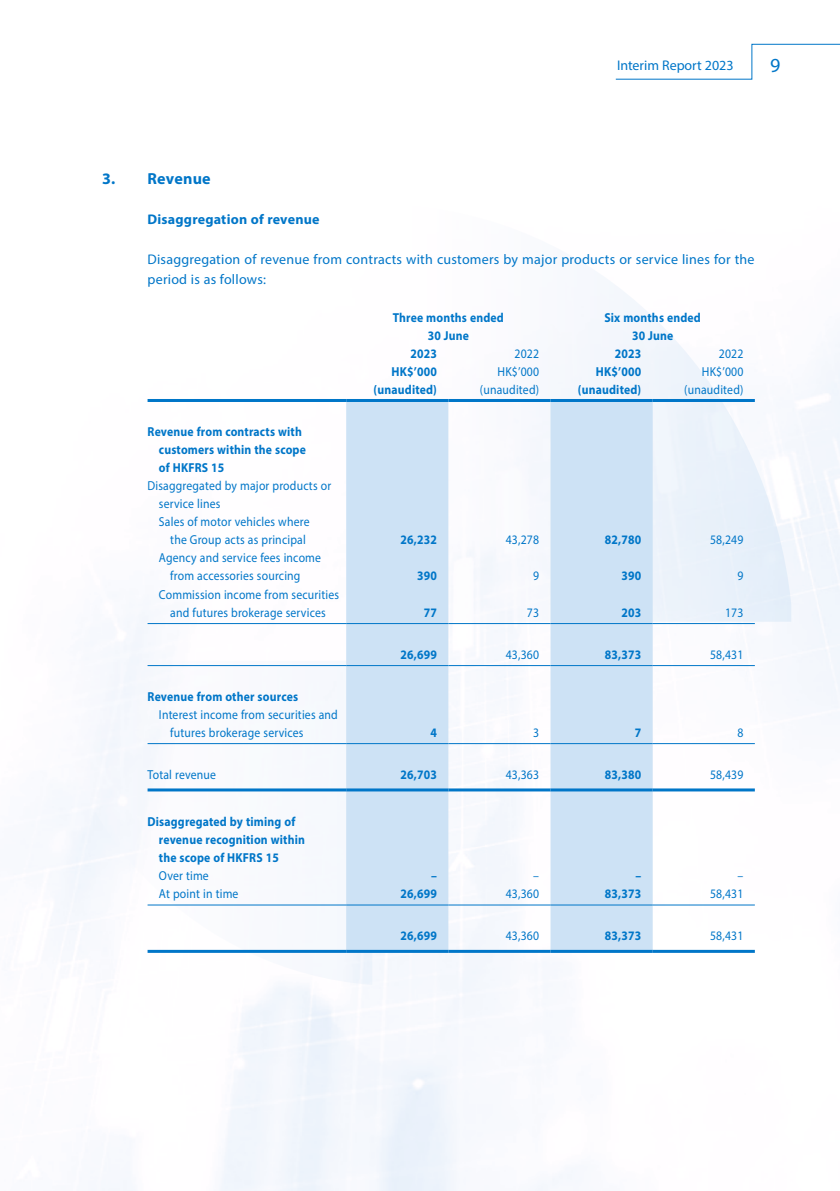
<style>
.page{position:relative;width:840px;height:1191px;background:#fff}
.page>*{position:absolute;margin:0;border:0;box-sizing:border-box;transform-origin:0 0}
.t1{font:20px "Myriad Pro";color:#0076c8}
.Notes_HD1{font:700 16px "Myriad Pro";letter-spacing:.015em;color:#0076c8}
.Notes{font:14px/20px "Myriad Pro";letter-spacing:.015em;color:#0076c8}
.Notes_HD2{font:700 14px "Myriad Pro";letter-spacing:.015em;color:#0076c8}
.Notes-2{font:14px "Myriad Pro";letter-spacing:-.005em;color:#0076c8}
.Notes-3{font:13px/18px "Myriad Pro";letter-spacing:.015em;color:#0076c8;scale:.9 1}
.Notes-4{font:700 13px/18px "Myriad Pro";letter-spacing:.015em;color:#0076c8;scale:.9 1}
</style>
<div class="page">
<img style="left:102px;top:342px;width:737px;height:849px">
<div style="left:411px;top:206px;width:379px;height:416px;background:linear-gradient(to right,#fefdfe,#f2f6fc)"></div>
<div style="left:48px;top:661px;width:324px;height:323px;background:#f8f9fd"></div>
<svg style="left:615px;top:43px;width:224px;height:37px"></svg>
<svg style="left:346px;top:402px;width:306px;height:548px;fill:#cde2f5"></svg>
<hr style="left:147px;top:399px;width:199px;height:3px;background:#0076c8">
<hr style="left:346px;top:399px;width:102px;height:3px;background:#0076c8">
<hr style="left:448px;top:399px;width:102px;height:3px;background:#0076c8">
<hr style="left:550px;top:399px;width:102px;height:3px;background:#0076c8">
<hr style="left:652px;top:399px;width:102px;height:3px;background:#0076c8">
<hr style="left:147px;top:623px;width:199px;height:1px;background:#0076c8">
<hr style="left:346px;top:623px;width:102px;height:1px;background:#0076c8">
<hr style="left:448px;top:623px;width:102px;height:1px;background:#0076c8">
<hr style="left:550px;top:623px;width:102px;height:1px;background:#0076c8">
<hr style="left:652px;top:623px;width:102px;height:1px;background:#0076c8">
<hr style="left:147px;top:665px;width:199px;height:1px;background:#0076c8">
<hr style="left:346px;top:665px;width:102px;height:1px;background:#0076c8">
<hr style="left:448px;top:665px;width:102px;height:1px;background:#0076c8">
<hr style="left:550px;top:665px;width:102px;height:1px;background:#0076c8">
<hr style="left:652px;top:665px;width:102px;height:1px;background:#0076c8">
<hr style="left:147px;top:743px;width:199px;height:1px;background:#0076c8">
<hr style="left:346px;top:743px;width:102px;height:1px;background:#0076c8">
<hr style="left:448px;top:743px;width:102px;height:1px;background:#0076c8">
<hr style="left:550px;top:743px;width:102px;height:1px;background:#0076c8">
<hr style="left:652px;top:743px;width:102px;height:1px;background:#0076c8">
<hr style="left:147px;top:788px;width:199px;height:3px;background:#0076c8">
<hr style="left:346px;top:788px;width:102px;height:3px;background:#0076c8">
<hr style="left:448px;top:788px;width:102px;height:3px;background:#0076c8">
<hr style="left:550px;top:788px;width:102px;height:3px;background:#0076c8">
<hr style="left:652px;top:788px;width:102px;height:3px;background:#0076c8">
<hr style="left:147px;top:904px;width:199px;height:1px;background:#0076c8">
<hr style="left:346px;top:904px;width:102px;height:1px;background:#0076c8">
<hr style="left:448px;top:904px;width:102px;height:1px;background:#0076c8">
<hr style="left:550px;top:904px;width:102px;height:1px;background:#0076c8">
<hr style="left:652px;top:904px;width:102px;height:1px;background:#0076c8">
<hr style="left:147px;top:950px;width:199px;height:3px;background:#0076c8">
<hr style="left:346px;top:950px;width:102px;height:3px;background:#0076c8">
<hr style="left:448px;top:950px;width:102px;height:3px;background:#0076c8">
<hr style="left:550px;top:950px;width:102px;height:3px;background:#0076c8">
<hr style="left:652px;top:950px;width:102px;height:3px;background:#0076c8">
<p class="Notes-2" style="left:616px;top:57px;width:118px">Interim Report 2023</p>
<h1 class="t1" style="left:769px;top:53px;width:12px">9</h1>
<p class="Notes_HD1" style="left:102px;top:168px;width:110px">3. Revenue</p>
<p class="Notes_HD2" style="left:147px;top:210px;width:173px">Disaggregation of revenue</p>
<p class="Notes" style="left:147px;top:249px;width:608px">Disaggregation of revenue from contracts with customers by major products or service lines for the period is as follows:</p>
<p class="Notes-4" style="left:392px;top:308px;width:125px">Three months ended</p>
<p class="Notes-4" style="left:427px;top:326px;width:47px">30 June</p>
<p class="Notes-4" style="left:604px;top:308px;width:109px">Six months ended</p>
<p class="Notes-4" style="left:631px;top:326px;width:47px">30 June</p>
<p class="Notes-4" style="left:159px;top:422px;width:165px;text-indent:-11px">Revenue from contracts with customers within the scope of HKFRS 15</p>
<p class="Notes-3" style="left:159px;top:477px;width:193px;text-indent:-11px">Disaggregated by major products or service lines</p>
<p class="Notes-3" style="left:159px;top:513px;width:169px;text-align:center">Sales of motor vehicles where the Group acts as principal</p>
<p class="Notes-3" style="left:170px;top:549px;width:169px;text-indent:-11px">Agency and service fees income from accessories sourcing</p>
<p class="Notes-3" style="left:159px;top:585px;width:202px;text-align:center">Commission income from securities and futures brokerage services</p>
<p class="Notes-4" style="left:147px;top:686px;width:169px">Revenue from other sources</p>
<p class="Notes-3" style="left:170px;top:705px;width:188px;text-indent:-11px">Interest income from securities and futures brokerage services</p>
<p class="Notes-4" style="left:410px;top:344px;width:31px">2023</p>
<p class="Notes-3" style="left:514px;top:345px;width:29px">2022</p>
<p class="Notes-4" style="left:614px;top:344px;width:31px">2023</p>
<p class="Notes-3" style="left:718px;top:345px;width:29px">2022</p>
<p class="Notes-4" style="left:391px;top:362px;width:52px">HK$’000</p>
<p class="Notes-3" style="left:497px;top:363px;width:48px">HK$’000</p>
<p class="Notes-4" style="left:595px;top:362px;width:52px">HK$’000</p>
<p class="Notes-3" style="left:701px;top:363px;width:48px">HK$’000</p>
<p class="Notes-4" style="left:373px;top:380px;width:72px">(unaudited)</p>
<p class="Notes-3" style="left:479px;top:381px;width:67px">(unaudited)</p>
<p class="Notes-4" style="left:577px;top:380px;width:72px">(unaudited)</p>
<p class="Notes-3" style="left:684px;top:381px;width:67px">(unaudited)</p>
<p class="Notes-4" style="left:400px;top:530px;width:42px">26,232</p>
<p class="Notes-3" style="left:505px;top:531px;width:39px">43,278</p>
<p class="Notes-4" style="left:604px;top:530px;width:42px">82,780</p>
<p class="Notes-3" style="left:709px;top:531px;width:39px">58,249</p>
<p class="Notes-4" style="left:417px;top:566px;width:24px">390</p>
<p class="Notes-3" style="left:533px;top:567px;width:8px">9</p>
<p class="Notes-4" style="left:621px;top:566px;width:24px">390</p>
<p class="Notes-3" style="left:737px;top:567px;width:8px">9</p>
<p class="Notes-4" style="left:423px;top:602px;width:16px">77</p>
<p class="Notes-3" style="left:526px;top:603px;width:15px">73</p>
<p class="Notes-4" style="left:621px;top:602px;width:24px">203</p>
<p class="Notes-3" style="left:724px;top:603px;width:22px">173</p>
<p class="Notes-4" style="left:400px;top:644px;width:42px">26,699</p>
<p class="Notes-3" style="left:505px;top:645px;width:39px">43,360</p>
<p class="Notes-4" style="left:604px;top:644px;width:42px">83,373</p>
<p class="Notes-3" style="left:709px;top:645px;width:39px">58,431</p>
<p class="Notes-4" style="left:430px;top:722px;width:9px">4</p>
<p class="Notes-3" style="left:533px;top:723px;width:8px">3</p>
<p class="Notes-4" style="left:634px;top:722px;width:9px">7</p>
<p class="Notes-3" style="left:737px;top:723px;width:8px">8</p>
<p class="Notes-3" style="left:147px;top:765px;width:78px">Total revenue</p>
<p class="Notes-4" style="left:400px;top:764px;width:42px">26,703</p>
<p class="Notes-3" style="left:505px;top:765px;width:39px">43,363</p>
<p class="Notes-4" style="left:604px;top:764px;width:42px">83,380</p>
<p class="Notes-3" style="left:709px;top:765px;width:39px">58,439</p>
<p class="Notes-4" style="left:159px;top:812px;width:164px;text-indent:-11px">Disaggregated by timing of revenue recognition within the scope of HKFRS 15</p>
<p class="Notes-3" style="left:159px;top:866px;width:57px">Over time</p>
<p class="Notes-4" style="left:431px;top:866px;width:8px">–</p>
<p class="Notes-3" style="left:533px;top:866px;width:8px">–</p>
<p class="Notes-4" style="left:635px;top:866px;width:8px">–</p>
<p class="Notes-3" style="left:737px;top:866px;width:8px">–</p>
<p class="Notes-3" style="left:159px;top:884px;width:90px">At point in time</p>
<p class="Notes-4" style="left:400px;top:884px;width:42px">26,699</p>
<p class="Notes-3" style="left:505px;top:884px;width:39px">43,360</p>
<p class="Notes-4" style="left:604px;top:884px;width:42px">83,373</p>
<p class="Notes-3" style="left:709px;top:884px;width:39px">58,431</p>
<p class="Notes-4" style="left:400px;top:926px;width:42px">26,699</p>
<p class="Notes-3" style="left:505px;top:926px;width:39px">43,360</p>
<p class="Notes-4" style="left:604px;top:926px;width:42px">83,373</p>
<p class="Notes-3" style="left:709px;top:926px;width:39px">58,431</p>
</div>
